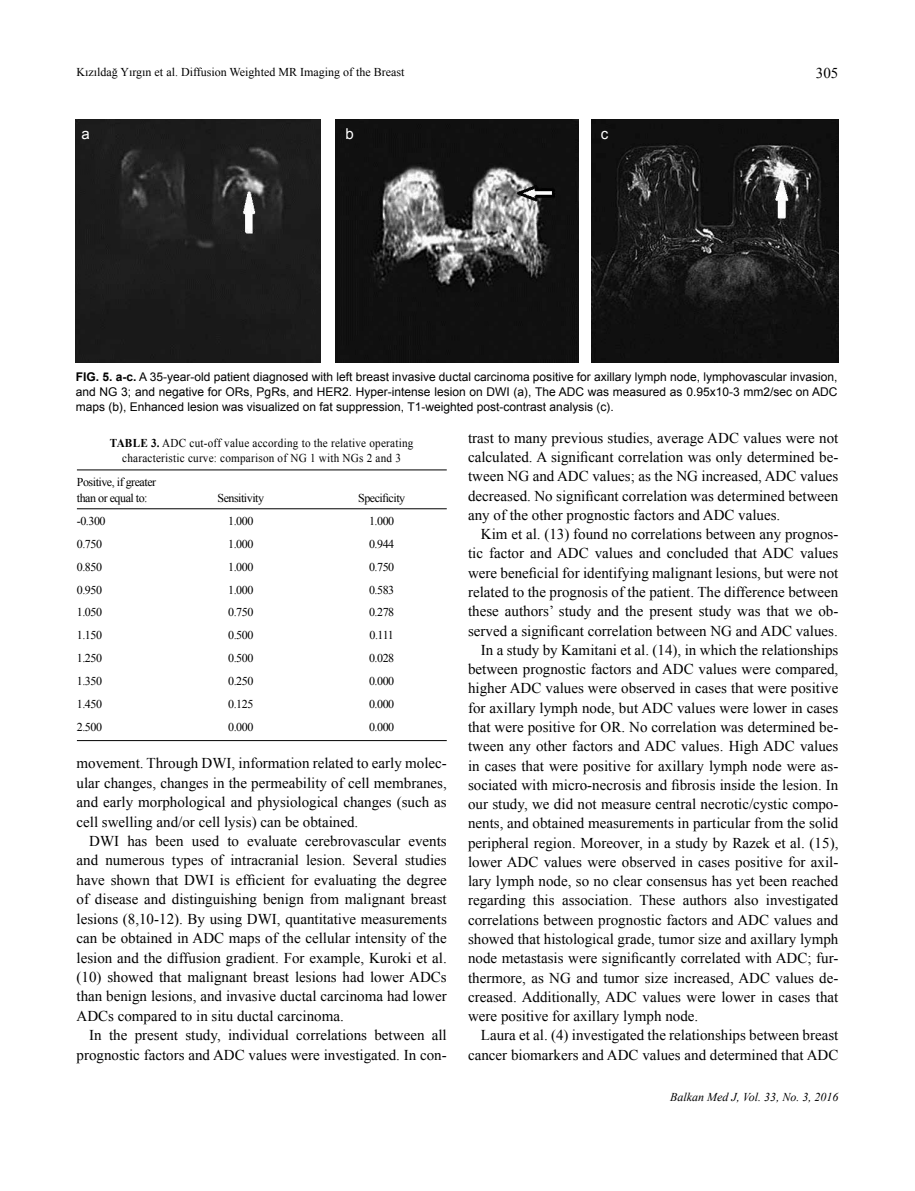
<style>
.page{position:relative;width:915px;height:1191px;background:#fff}
.page>*{position:absolute;margin:0;border:0;box-sizing:border-box;transform-origin:0 0}
.t1{font:15px/19.4px "Times New Roman";color:#000;text-align:justify}
.t2{font:15px "Arial";color:#fff}
.t3{font:12px/15px "Arial";color:#000;text-align:justify}
.t4{font:12px "Times New Roman";color:#000}
.t5{font:12px/15px "Times New Roman";letter-spacing:.02em;color:#000;text-align:center;scale:.93 1}
.t6{font:12px/16.5px "Times New Roman";letter-spacing:-.04em;color:#000}
.t7{font:italic 12px "Times New Roman";color:#000}
.s1{font-weight:700}
</style>
<div class="page">
<img style="left:76px;top:119px;width:244px;height:244px">
<img style="left:335px;top:119px;width:243px;height:244px">
<img style="left:591px;top:119px;width:247px;height:244px">
<hr style="left:77px;top:508px;width:369px;height:1px;background:#000">
<hr style="left:77px;top:740px;width:369px;height:1px;background:#000">
<hr style="left:77px;top:469px;width:369px;height:1px;background:#000">
<p class="t4" style="left:77px;top:64px;width:329px">Kızıldağ Yırgın et al. Diffusion Weighted MR Imaging of the Breast</p>
<p class="t1" style="left:815px;top:64px;width:24px">305</p>
<p class="t2" style="left:82px;top:125px;width:10px">a</p>
<p class="t2" style="left:345px;top:125px;width:10px">b</p>
<p class="t2" style="left:600px;top:125px;width:9px">c</p>
<p class="t3" style="left:76px;top:369px;width:763px"><span class="s1">FIG. 5. a-c.</span> A 35-year-old patient diagnosed with left breast invasive ductal carcinoma positive for axillary lymph node, lymphovascular invasion, and NG 3; and negative for ORs, PgRs, and HER2. Hyper-intense lesion on DWI (a), The ADC was measured as 0.95x10-3 mm2/sec on ADC maps (b), Enhanced lesion was visualized on fat suppression, T1-weighted post-contrast analysis (c).</p>
<p class="t5" style="left:110px;top:435px;width:328px"><span class="s1">TABLE 3.</span> ADC cut-off value according to the relative operating characteristic curve: comparison of NG 1 with NGs 2 and 3</p>
<p class="t6" style="left:77px;top:473px;width:81px">Positive, if greater than or equal to:</p>
<p class="t6" style="left:217px;top:489px;width:48px">Sensitivity</p>
<p class="t6" style="left:358px;top:489px;width:49px">Specificity</p>
<p class="t4" style="left:77px;top:513px;width:30px">-0.300</p>
<p class="t4" style="left:228px;top:513px;width:27px">1.000</p>
<p class="t4" style="left:369px;top:513px;width:27px">1.000</p>
<p class="t4" style="left:77px;top:536px;width:27px">0.750</p>
<p class="t4" style="left:228px;top:536px;width:27px">1.000</p>
<p class="t4" style="left:369px;top:536px;width:27px">0.944</p>
<p class="t4" style="left:77px;top:558px;width:27px">0.850</p>
<p class="t4" style="left:228px;top:558px;width:27px">1.000</p>
<p class="t4" style="left:369px;top:558px;width:27px">0.750</p>
<p class="t4" style="left:77px;top:581px;width:27px">0.950</p>
<p class="t4" style="left:228px;top:581px;width:27px">1.000</p>
<p class="t4" style="left:369px;top:581px;width:27px">0.583</p>
<p class="t4" style="left:77px;top:604px;width:27px">1.050</p>
<p class="t4" style="left:228px;top:604px;width:27px">0.750</p>
<p class="t4" style="left:369px;top:604px;width:27px">0.278</p>
<p class="t4" style="left:77px;top:627px;width:27px">1.150</p>
<p class="t4" style="left:228px;top:627px;width:27px">0.500</p>
<p class="t4" style="left:369px;top:627px;width:26px">0.111</p>
<p class="t4" style="left:77px;top:650px;width:27px">1.250</p>
<p class="t4" style="left:228px;top:650px;width:27px">0.500</p>
<p class="t4" style="left:369px;top:650px;width:27px">0.028</p>
<p class="t4" style="left:77px;top:673px;width:27px">1.350</p>
<p class="t4" style="left:228px;top:673px;width:27px">0.250</p>
<p class="t4" style="left:369px;top:673px;width:27px">0.000</p>
<p class="t4" style="left:77px;top:696px;width:27px">1.450</p>
<p class="t4" style="left:228px;top:696px;width:27px">0.125</p>
<p class="t4" style="left:369px;top:696px;width:27px">0.000</p>
<p class="t4" style="left:77px;top:719px;width:27px">2.500</p>
<p class="t4" style="left:228px;top:719px;width:27px">0.000</p>
<p class="t4" style="left:369px;top:719px;width:27px">0.000</p>
<p class="t1" style="left:76px;top:753px;width:371px">movement. Through DWI, information related to early molec&shy;ular changes, changes in the permeability of cell membranes, and early morphological and physiological changes (such as cell swelling and/or cell lysis) can be obtained.</p>
<p class="t1" style="left:76px;top:831px;width:371px;text-indent:13px">DWI has been used to evaluate cerebrovascular events and numerous types of intracranial lesion. Several studies have shown that DWI is efficient for evaluating the degree of disease and distinguishing benign from malignant breast lesions (8,10-12). By using DWI, quantitative measurements can be obtained in ADC maps of the cellular intensity of the lesion and the diffusion gradient. For example, Kuroki et al. (10) showed that malignant breast lesions had lower ADCs than benign lesions, and invasive ductal carcinoma had lower ADCs compared to in situ ductal carcinoma.</p>
<p class="t1" style="left:76px;top:1025px;width:371px;text-align:right">In the present study, individual correlations between all prognostic factors and ADC values were investigated. In con-</p>
<p class="t1" style="left:468px;top:428px;width:371px">trast to many previous studies, average ADC values were not calculated. A significant correlation was only determined be&shy;tween NG and ADC values; as the NG increased, ADC values decreased. No significant correlation was determined between any of the other prognostic factors and ADC values.</p>
<p class="t1" style="left:480px;top:524px;width:359px">Kim et al. (13) found no correlations between any prognos-</p>
<p class="t1" style="left:468px;top:543px;width:371px">tic factor and ADC values and concluded that ADC values</p>
<p class="t1" style="left:468px;top:563px;width:371px">were beneficial for identifying malignant lesions, but were not</p>
<p class="t1" style="left:468px;top:582px;width:371px">related to the prognosis of the patient. The difference between</p>
<p class="t1" style="left:468px;top:601px;width:371px">these authors’ study and the present study was that we ob-</p>
<p class="t1" style="left:468px;top:620px;width:371px">served a significant correlation between NG and ADC values.</p>
<p class="t1" style="left:480px;top:640px;width:359px">In a study by Kamitani et al. (14), in which the relationships</p>
<p class="t1" style="left:468px;top:659px;width:371px">between prognostic factors and ADC values were compared,</p>
<p class="t1" style="left:468px;top:678px;width:371px">higher ADC values were observed in cases that were positive</p>
<p class="t1" style="left:468px;top:697px;width:372px">for axillary lymph node, but ADC values were lower in cases</p>
<p class="t1" style="left:468px;top:717px;width:371px">that were positive for OR. No correlation was determined be-</p>
<p class="t1" style="left:468px;top:736px;width:371px">tween any other factors and ADC values. High ADC values</p>
<p class="t1" style="left:468px;top:755px;width:371px">in cases that were positive for axillary lymph node were as-</p>
<p class="t1" style="left:468px;top:775px;width:371px">sociated with micro-necrosis and fibrosis inside the lesion. In</p>
<p class="t1" style="left:468px;top:794px;width:371px">our study, we did not measure central necrotic/cystic compo-</p>
<p class="t1" style="left:468px;top:813px;width:371px">nents, and obtained measurements in particular from the solid</p>
<p class="t1" style="left:468px;top:832px;width:371px">peripheral region. Moreover, in a study by Razek et al. (15),</p>
<p class="t1" style="left:468px;top:852px;width:371px">lower ADC values were observed in cases positive for axil-</p>
<p class="t1" style="left:468px;top:871px;width:371px">lary lymph node, so no clear consensus has yet been reached</p>
<p class="t1" style="left:468px;top:890px;width:371px">regarding this association. These authors also investigated</p>
<p class="t1" style="left:468px;top:910px;width:371px">correlations between prognostic factors and ADC values and</p>
<p class="t1" style="left:468px;top:929px;width:371px">showed that histological grade, tumor size and axillary lymph</p>
<p class="t1" style="left:468px;top:948px;width:371px">node metastasis were significantly correlated with ADC; fur-</p>
<p class="t1" style="left:468px;top:967px;width:371px">thermore, as NG and tumor size increased, ADC values de-</p>
<p class="t1" style="left:468px;top:987px;width:371px">creased. Additionally, ADC values were lower in cases that</p>
<p class="t1" style="left:468px;top:1006px;width:231px">were positive for axillary lymph node.</p>
<p class="t1" style="left:480px;top:1025px;width:359px">Laura et al. (4) investigated the relationships between breast</p>
<p class="t1" style="left:468px;top:1044px;width:371px">cancer biomarkers and ADC values and determined that ADC</p>
<p class="t7" style="left:670px;top:1088px;width:169px">Balkan Med J, Vol. 33, No. 3, 2016</p>
</div>
